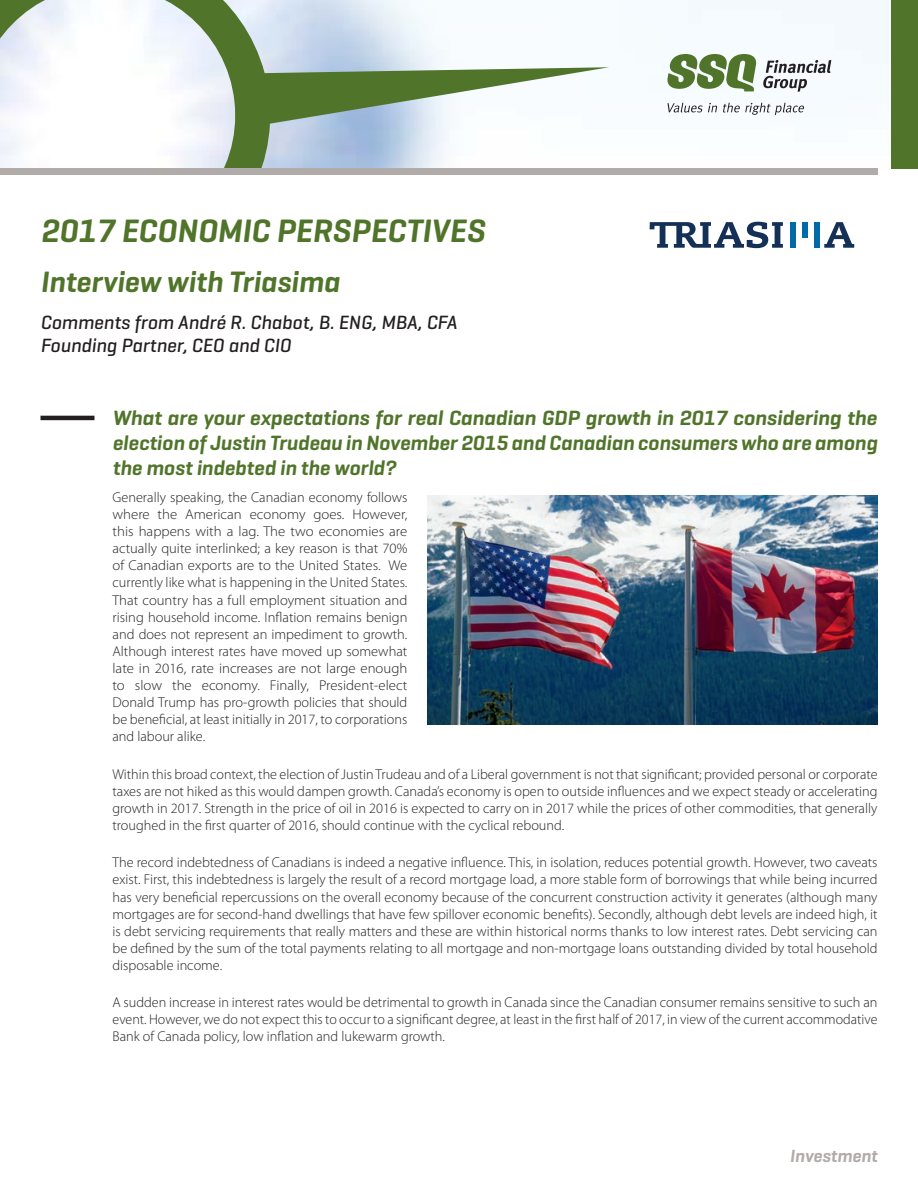
<style>
.page{position:relative;width:918px;height:1188px;background:#fff}
.page>*{position:absolute;margin:0;border:0;box-sizing:border-box;transform-origin:0 0}
.t1{font:italic 600 33px "Geogrotesque";color:#50752a}
.t2{font:italic 600 30px "Geogrotesque";color:#50752a}
.t3{font:italic 600 21px/25.2px "Geogrotesque";color:#50752a;text-align:justify}
.t4{font:italic 500 19.5px/23.4px "Geogrotesque";color:#231f20}
.t5{font:italic 600 18px "Geogrotesque";color:#b1aba9}
.t6{font:300 14.25px/17.1px "Myriad Pro";color:#231f20;text-align:justify}
</style>
<div class="page">
<div style="left:682px;top:0;width:236px;height:169px;background:#f6fbff"></div>
<div style="left:892px;top:0;width:26px;height:168px;background:#50752a"></div>
<svg style="left:0;top:0;width:609px;height:168px"></svg>
<div style="left:0;top:168px;width:878px;height:7px;background:#b1aba9"></div>
<hr style="left:40px;top:416px;width:54px;height:4px;background:#231f20">
<img style="left:428px;top:495px;width:450px;height:230px">
<svg style="left:650px;top:222px;width:133px;height:26px"></svg>
<svg style="left:824px;top:222px;width:30px;height:26px"></svg>
<div style="left:790px;top:222px;width:6px;height:26px;background:#006ba6"></div>
<div style="left:802px;top:222px;width:6px;height:16px;background:#006ba6"></div>
<div style="left:814px;top:222px;width:6px;height:26px;background:#006ba6"></div>
<svg style="left:667px;top:54px;width:90px;height:37px"></svg>
<svg style="left:763px;top:60px;width:68px;height:32px"></svg>
<svg style="left:667px;top:103px;width:50px;height:10px"></svg>
<svg style="left:723px;top:103px;width:81px;height:12px"></svg>
<h1 class="t1" style="left:40px;top:211px;width:446px">2017 ECONOMIC PERSPECTIVES</h1>
<h2 class="t2" style="left:40px;top:263px;width:301px">Interview with Triasima</h2>
<h3 class="t4" style="left:40px;top:310px;width:418px">Comments from André R. Chabot, B. ENG, MBA, CFA<br>Founding Partner, CEO and CIO</h3>
<h3 class="t3" style="left:112px;top:405px;width:766px">What are your expectations for real Canadian GDP growth in 2017 considering the election of Justin Trudeau in November 2015 and Canadian consumers who are among the most indebted in the world?</h3>
<p class="t6" style="left:113px;top:488px;width:296px">Generally speaking, the Canadian economy follows where the American economy goes. However, this happens with a lag. The two economies are actually quite interlinked; a key reason is that 70% of Canadian exports are to the United States. We currently like what is happening in the United States.<br>That country has a full employment situation and rising household income. Inflation remains benign and does not represent an impediment to growth.<br>Although interest rates have moved up somewhat late in 2016, rate increases are not large enough to slow the economy. Finally, President-elect Donald Trump has pro-growth policies that should be beneficial, at least initially in 2017, to corporations and labour alike.</p>
<p class="t6" style="left:113px;top:765px;width:767px">Within this broad context, the election of Justin Trudeau and of a Liberal government is not that significant; provided personal or corporate taxes are not hiked as this would dampen growth. Canada’s economy is open to outside influences and we expect steady or accelerating growth in 2017. Strength in the price of oil in 2016 is expected to carry on in 2017 while the prices of other commodities, that generally troughed in the first quarter of 2016, should continue with the cyclical rebound.</p>
<p class="t6" style="left:113px;top:854px;width:767px">The record indebtedness of Canadians is indeed a negative influence. This, in isolation, reduces potential growth. However, two caveats exist. First, this indebtedness is largely the result of a record mortgage load, a more stable form of borrowings that while being incurred has very beneficial repercussions on the overall economy because of the concurrent construction activity it generates (although many mortgages are for second-hand dwellings that have few spillover economic benefits). Secondly, although debt levels are indeed high, it is debt servicing requirements that really matters and these are within historical norms thanks to low interest rates. Debt servicing can be defined by the sum of the total payments relating to all mortgage and non-mortgage loans outstanding divided by total household disposable income.</p>
<p class="t6" style="left:113px;top:994px;width:767px">A sudden increase in interest rates would be detrimental to growth in Canada since the Canadian consumer remains sensitive to such an event. However, we do not expect this to occur to a significant degree, at least in the first half of 2017, in view of the current accommodative Bank of Canada policy, low inflation and lukewarm growth.</p>
<p class="t5" style="left:790px;top:1144px;width:89px">Investment</p>
</div>
